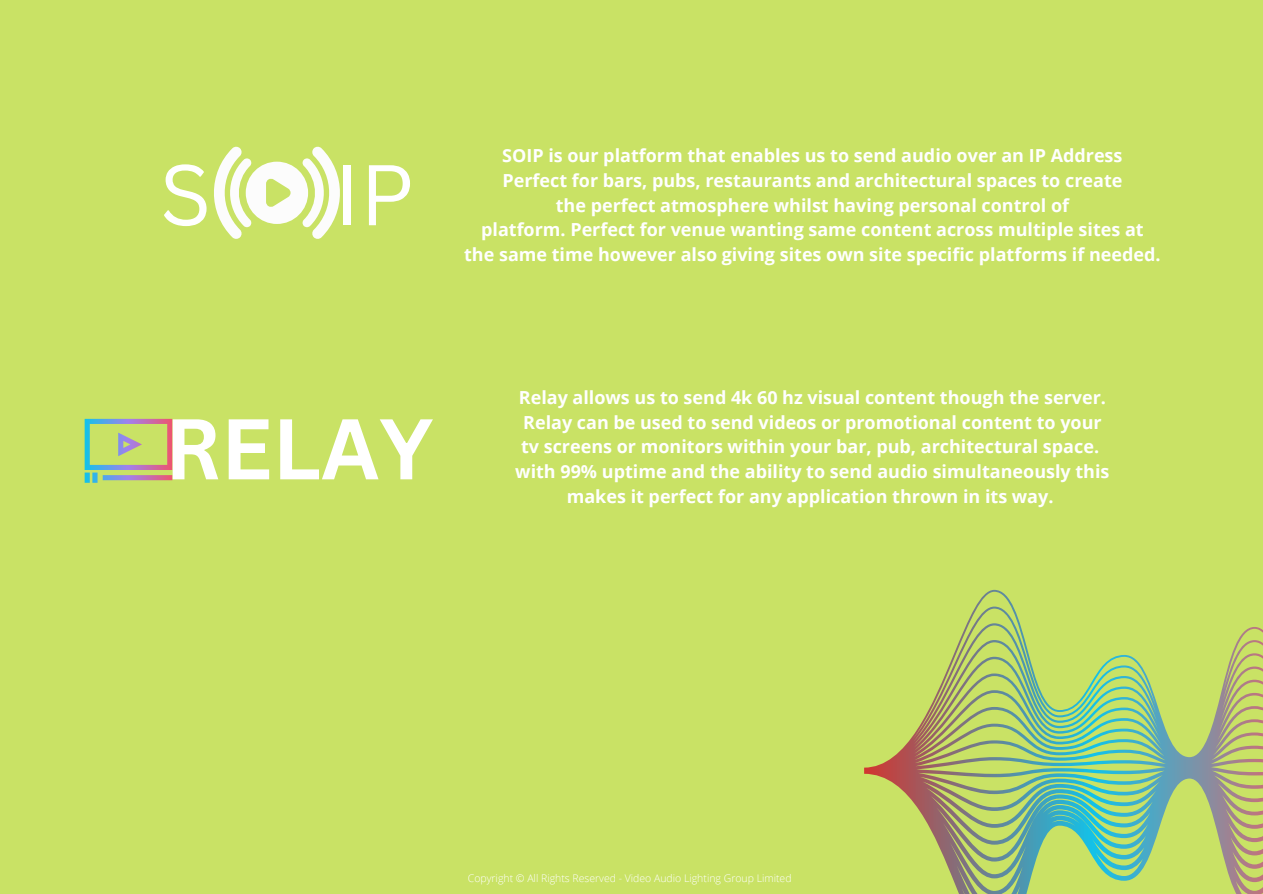
<style>
.page{position:relative;width:1263px;height:894px;background:#fff}
.page>*{position:absolute;margin:0;border:0;box-sizing:border-box;transform-origin:0 0}
.t1{font:700 84px "Canva Sans";color:#fff}
.t2{font:84px "Canva Sans";color:#fff}
.t3{font:700 18px/24.8px "Open Sans";color:#fff;text-align:center}
.t4{font:300 10.5px "Open Sans";color:#fff}
</style>
<div class="page">
<div style="left:0;top:0;width:1263px;height:893px;background:#c9e265"></div>
<svg style="left:214px;top:146px;width:126px;height:93px"></svg>
<svg style="left:85px;top:419px;width:87px;height:63px"></svg>
<svg style="left:864px;top:589px;width:399px;height:304px"></svg>
<h1 class="t2" style="left:160px;top:135px;width:53px">S</h1>
<h1 class="t2" style="left:335px;top:135px;width:81px">IP</h1>
<p class="t3" style="left:464px;top:143px;width:698px">SOIP is our platform that enables us to send audio over an IP Address<br>Perfect for bars, pubs, restaurants and architectural spaces to create<br>the perfect atmosphere whilst having personal control of<br>platform. Perfect for venue wanting same content across multiple sites at the same time however also giving sites own site specific platforms if needed.</p>
<h1 class="t1" style="left:165px;top:389px;width:270px">RELAY</h1>
<p class="t3" style="left:515px;top:384px;width:596px">Relay allows us to send 4k 60 hz visual content though the server.<br>Relay can be used to send videos or promotional content to your tv screens or monitors within your bar, pub, architectural space. with 99% uptime and the ability to send audio simultaneously this makes it perfect for any application thrown in its way.</p>
<p class="t4" style="left:468px;top:870px;width:325px">Copyright © All Rights Reserved - Video Audio Lighting Group Limited</p>
</div>
